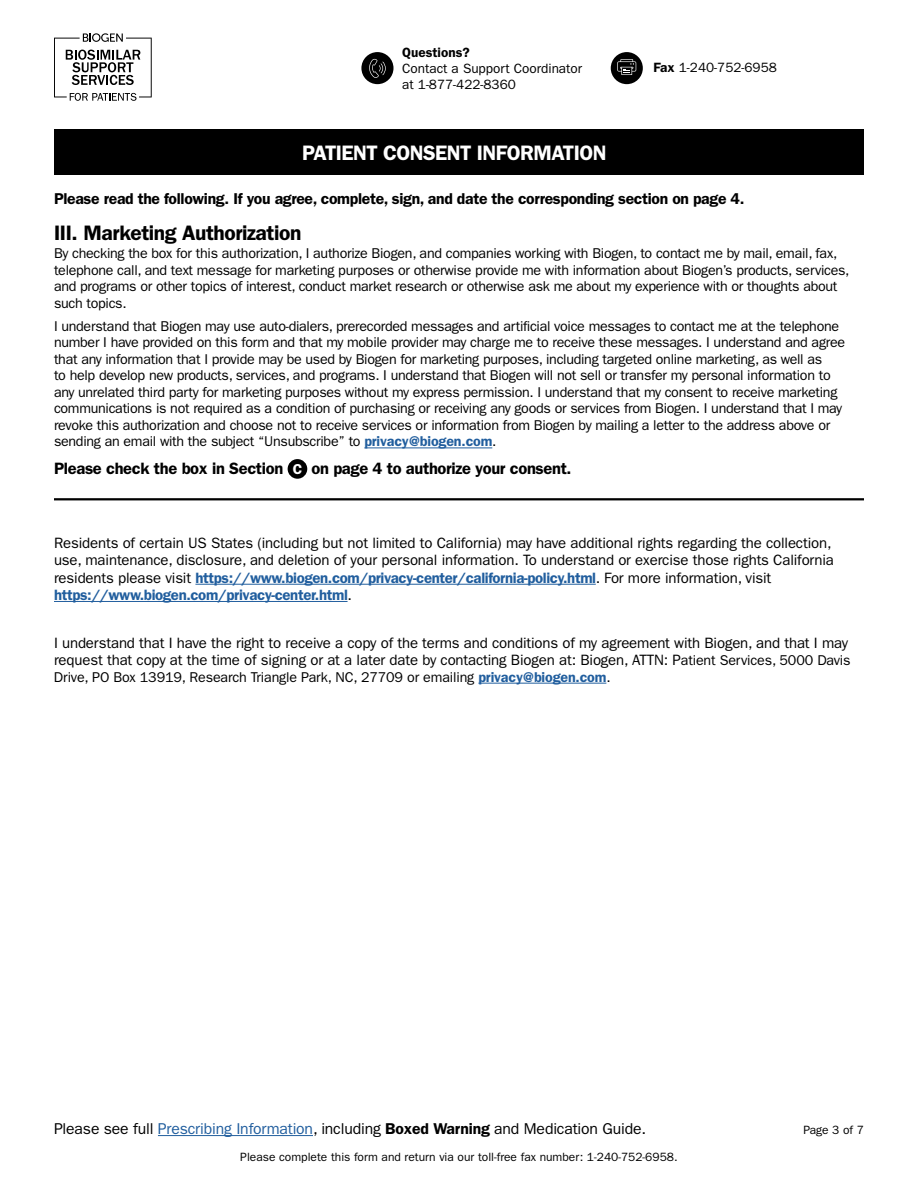
<style>
.page{position:relative;width:918px;height:1188px;background:#fff}
.page>*{position:absolute;margin:0;border:0;box-sizing:border-box;transform-origin:0 0}
.t1{font:600 21px "ITC Franklin Gothic Std";letter-spacing:-.025em;color:#fff}
.t2{font:600 21px "ITC Franklin Gothic Std";letter-spacing:-.02em;color:#000}
.t3{font:600 16.5px "ITC Franklin Gothic Std";letter-spacing:-.02em;color:#000}
.t4{font:600 15.75px "ITC Franklin Gothic Std";letter-spacing:-.02em;color:#000}
.t5{font:15.75px "ITC Franklin Gothic Std";letter-spacing:-.01em;color:#000}
.t6{font:15px/17.2px "ITC Franklin Gothic Std";letter-spacing:-.01em;color:#000}
.t7{font:14.25px/16.5px "ITC Franklin Gothic Std";letter-spacing:-.02em;color:#000}
.t8{font:13.5px/16.2px "ITC Franklin Gothic Std";color:#000}
.t9{font:600 13.5px "ITC Franklin Gothic Std";color:#000}
.t10{font:12px "ITC Franklin Gothic Std";color:#000}
.s1{font-weight:600}
.s2{font-size:18px;color:#000}
.s3{font-weight:600;color:#215e9e}
.s4{font-size:14.4px;color:#fff}
.s5{font-size:14.25px}
.s6{color:#215e9e}
</style>
<div class="page">
<hr style="left:158px;top:1135px;width:155px;height:1px;background:#215e9e">
<div style="left:54px;top:129px;width:810px;height:46px;background:#000"></div>
<hr style="left:364px;top:448px;width:128px;height:1px;background:#215e9e">
<div style="left:288px;top:459px;width:19px;height:20px;background:#000;border-radius:50%"></div>
<hr style="left:54px;top:498px;width:810px;height:2px;background:#000">
<hr style="left:195px;top:584px;width:401px;height:1px;background:#215e9e">
<hr style="left:54px;top:601px;width:294px;height:1px;background:#215e9e">
<hr style="left:478px;top:683px;width:128px;height:1px;background:#215e9e">
<div style="left:361px;top:52px;width:33px;height:32px;background:#000;border-radius:50%"></div>
<svg style="left:369px;top:59px;width:17px;height:19px"></svg>
<div style="left:611px;top:52px;width:32px;height:32px;background:#000;border-radius:50%"></div>
<svg style="left:617px;top:59px;width:19px;height:16px"></svg>
<svg style="left:54px;top:33px;width:98px;height:68px"></svg>
<p class="t9" style="left:402px;top:44px;width:69px">Questions?</p>
<p class="t8" style="left:402px;top:60px;width:181px">Contact a Support Coordinator at 1-877-422-8360</p>
<p class="t8" style="left:654px;top:60px;width:125px"><span class="s1">Fax</span> 1-240-752-6958</p>
<h1 class="t1" style="left:302px;top:141px;width:315px">PATIENT CONSENT INFORMATION<span class="s2">n</span></h1>
<p class="t4" style="left:54px;top:189px;width:692px">Please read the following. If you agree, complete, sign, and date the corresponding section on page 4.</p>
<h1 class="t2" style="left:54px;top:220px;width:249px">III. Marketing Authorization</h1>
<p class="t7" style="left:54px;top:245px;width:797px">By checking the box for this authorization, I authorize Biogen, and companies working with Biogen, to contact me by mail, email, fax, telephone call, and text message for marketing purposes or otherwise provide me with information about Biogen’s products, services, and programs or other topics of interest, conduct market research or otherwise ask me about my experience with or thoughts about such topics.</p>
<p class="t7" style="left:54px;top:318px;width:793px">I understand that Biogen may use auto-dialers, prerecorded messages and artificial voice messages to contact me at the telephone number I have provided on this form and that my mobile provider may charge me to receive these messages. I understand and agree that any information that I provide may be used by Biogen for marketing purposes, including targeted online marketing, as well as<br>to help develop new products, services, and programs. I understand that Biogen will not sell or transfer my personal information to any unrelated third party for marketing purposes without my express permission. I understand that my consent to receive marketing communications is not required as a condition of purchasing or receiving any goods or services from Biogen. I understand that I may revoke this authorization and choose not to receive services or information from Biogen by mailing a letter to the address above or sending an email with the subject “Unsubscribe” to <span class="s3">privacy@biogen.com</span>.</p>
<p class="t3" style="left:54px;top:459px;width:519px">Please check the box in Section <span class="s4">C</span> on page 4 to authorize your consent.</p>
<p class="t6" style="left:54px;top:535px;width:782px">Residents of certain US States (including but not limited to California) may have additional rights regarding the collection, use, maintenance, disclosure, and deletion of your personal information. To understand or exercise those rights California residents please visit <span class="s3">https://www.biogen.com/privacy-center/california-policy.html</span>. For more information, visit <span class="s3">https://www.biogen.com/privacy-center.html</span>.</p>
<p class="t6" style="left:54px;top:634px;width:798px">I understand that I have the right to receive a copy of the terms and conditions of my agreement with Biogen, and that I may request that copy at the time of signing or at a later date by contacting Biogen at: Biogen, ATTN: P<span class="s5">atient Services, 5000 Davis</span></p>
<p class="t7" style="left:54px;top:669px;width:558px">Drive, PO Box 13919, Research Triangle Park, NC, 27709 or emailing <span class="s3">privacy@biogen.com</span>.</p>
<p class="t5" style="left:54px;top:1120px;width:594px">Please see full <span class="s6">Prescribing Information</span>, including <span class="s1">Boxed Warning</span> and Medication Guide.</p>
<p class="t10" style="left:240px;top:1150px;width:439px">Please complete this form and return via our toll-free fax number: 1-240-752-6958.</p>
<p class="t10" style="left:803px;top:1123px;width:62px">Page 3 of 7</p>
</div>
